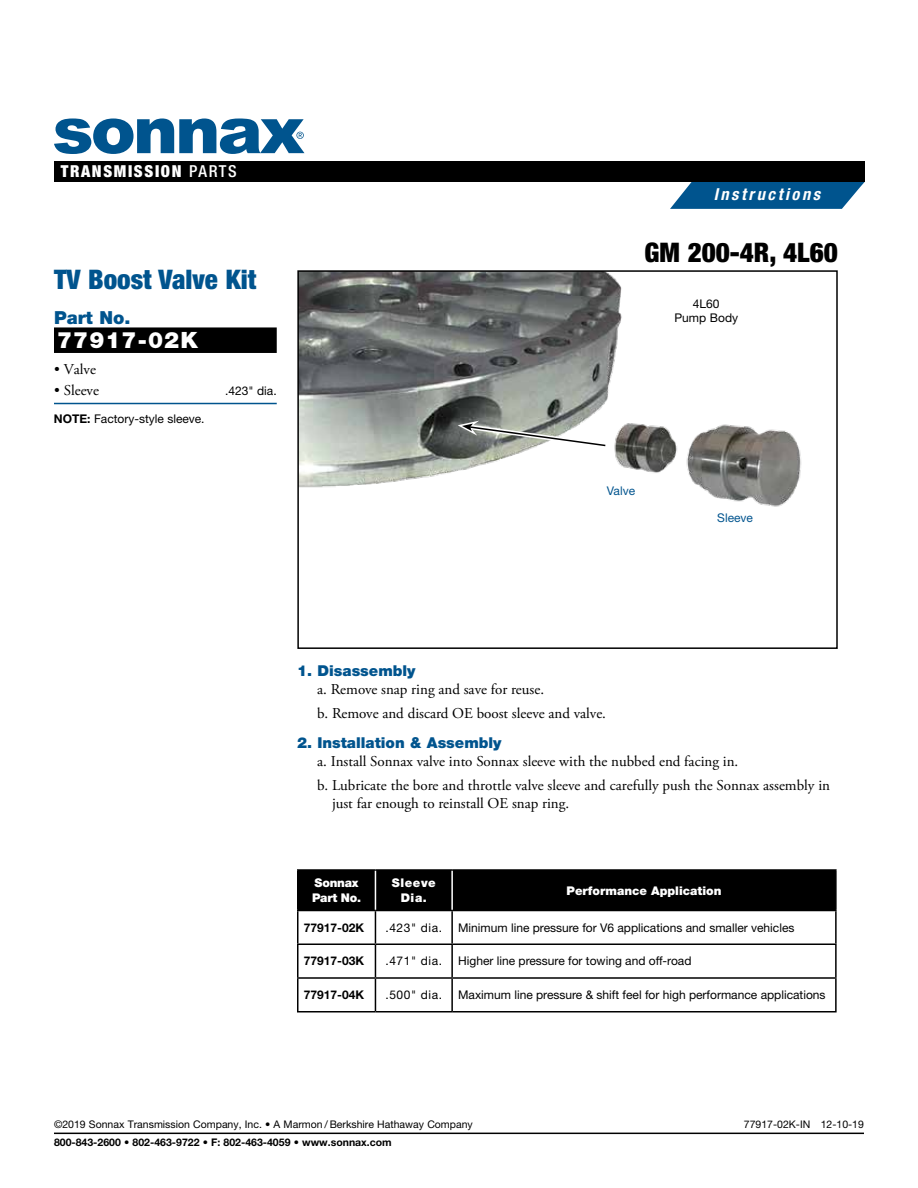
<style>
.page{position:relative;width:918px;height:1188px;background:#fff}
.page>*{position:absolute;margin:0;border:0;box-sizing:border-box;transform-origin:0 0}
.t1{font:900 condensed 27px "Helvetica Neue LT Std";color:#00548e}
.t2{font:900 condensed 27px "Helvetica Neue LT Std";color:#000}
.t3{font:900 22.5px "Helvetica Neue LT Std";letter-spacing:.05em;color:#fff}
.t4{font:900 18px "Helvetica Neue LT Std";color:#00548e}
.t5{font:900 condensed 16.5px "Helvetica Neue LT Std";letter-spacing:.1em;color:#fff}
.t6{font:italic 700 condensed 16.5px "Helvetica Neue LT Std";letter-spacing:.155em;color:#fff}
.t7{font:15px/24px "Adobe Garamond Pro";color:#000}
.t8{font:900 15px "Helvetica Neue LT Std";color:#00548e}
.t9{font:12px/14.4px "Helvetica Neue LT Std";color:#000;text-align:center}
.t10{font:700 12px "Helvetica Neue LT Std";color:#000}
.t11{font:900 12px "Helvetica Neue LT Std";color:#fff}
.t12{font:900 12px/14.4px "Helvetica Neue LT Std";letter-spacing:-.02em;color:#fff}
.t13{font:12px "Helvetica Neue LT Std";color:#00548e}
.t14{font:900 12px/14.4px "Helvetica Neue LT Std";letter-spacing:.05em;color:#fff;text-align:center}
.t15{font:10.5px "Helvetica Neue LT Std";color:#000}
.t16{font:700 10.5px "Helvetica Neue LT Std";color:#000}
.s1{font-weight:500}
.s2{font-weight:700}
</style>
<div class="page">
<img style="left:300px;top:273px;width:502px;height:234px">
<div style="left:297px;top:270px;width:541px;height:379px;border:2px solid #000"></div>
<div style="left:54px;top:327px;width:223px;height:26px;background:#000"></div>
<hr style="left:54px;top:403px;width:223px;height:1px;background:#00548e">
<div style="left:298px;top:871px;width:537px;height:39px;background:#000"></div>
<hr style="left:297px;top:869px;width:78px;height:2px;background:#000">
<hr style="left:297px;top:871px;width:1px;height:39px;background:#000">
<hr style="left:375px;top:869px;width:77px;height:2px;background:#000">
<hr style="left:452px;top:869px;width:385px;height:2px;background:#000">
<hr style="left:835px;top:871px;width:2px;height:39px;background:#000">
<hr style="left:297px;top:910px;width:78px;height:1px;background:#000">
<hr style="left:297px;top:911px;width:1px;height:33px;background:#000">
<hr style="left:375px;top:910px;width:77px;height:1px;background:#000">
<hr style="left:375px;top:911px;width:1px;height:33px;background:#000">
<hr style="left:452px;top:910px;width:385px;height:1px;background:#000">
<hr style="left:451px;top:911px;width:2px;height:33px;background:#000">
<hr style="left:835px;top:911px;width:2px;height:33px;background:#000">
<hr style="left:297px;top:944px;width:78px;height:1px;background:#000">
<hr style="left:297px;top:945px;width:1px;height:32px;background:#000">
<hr style="left:375px;top:944px;width:77px;height:1px;background:#000">
<hr style="left:375px;top:945px;width:1px;height:32px;background:#000">
<hr style="left:452px;top:944px;width:385px;height:1px;background:#000">
<hr style="left:451px;top:945px;width:2px;height:32px;background:#000">
<hr style="left:835px;top:945px;width:2px;height:32px;background:#000">
<hr style="left:297px;top:977px;width:78px;height:2px;background:#000">
<hr style="left:297px;top:979px;width:1px;height:32px;background:#000">
<hr style="left:375px;top:977px;width:77px;height:2px;background:#000">
<hr style="left:375px;top:979px;width:1px;height:32px;background:#000">
<hr style="left:452px;top:977px;width:385px;height:2px;background:#000">
<hr style="left:451px;top:979px;width:2px;height:32px;background:#000">
<hr style="left:835px;top:979px;width:2px;height:32px;background:#000">
<hr style="left:297px;top:1011px;width:78px;height:1px;background:#000">
<hr style="left:375px;top:1011px;width:77px;height:1px;background:#000">
<hr style="left:452px;top:1011px;width:385px;height:1px;background:#000">
<hr style="left:375px;top:871px;width:1px;height:39px;background:#fff">
<hr style="left:451px;top:871px;width:2px;height:39px;background:#fff">
<svg style="left:458px;top:421px;width:152px;height:30px"></svg>
<hr style="left:54px;top:1133px;width:810px;height:1px;background:#000">
<svg style="left:670px;top:182px;width:195px;height:27px;background:#1e689b"></svg>
<div style="left:54px;top:161px;width:811px;height:21px;background:#000"></div>
<svg style="left:54px;top:118px;width:250px;height:36px"></svg>
<p class="t5" style="left:61px;top:161px;width:178px">TRANSMISSION <span class="s1">PARTS</span></p>
<h1 class="t1" style="left:54px;top:263px;width:204px">TV Boost Valve Kit</h1>
<p class="t4" style="left:54px;top:307px;width:78px">Part No.</p>
<h2 class="t3" style="left:57px;top:327px;width:142px">77917-02K</h2>
<p class="t7" style="left:54px;top:358px;width:44px">• Valve</p>
<p class="t7" style="left:54px;top:378px;width:47px">• Sleeve</p>
<p class="t9" style="left:225px;top:383px;width:53px">.423" dia.</p>
<p class="t9" style="left:54px;top:411px;width:152px"><span class="s2">NOTE:</span> Factory-style sleeve.</p>
<p class="t6" style="left:714px;top:185px;width:108px">Instructions</p>
<h1 class="t2" style="left:645px;top:236px;width:195px">GM 200-4R, 4L60</h1>
<p class="t9" style="left:674px;top:296px;width:65px">4L60<br>Pump Body</p>
<p class="t13" style="left:607px;top:483px;width:30px">Valve</p>
<p class="t13" style="left:717px;top:510px;width:37px">Sleeve</p>
<p class="t8" style="left:297px;top:661px;width:120px">1. Disassembly</p>
<p class="t7" style="left:317px;top:677px;width:290px">a. Remove snap ring and save for reuse.<br>b. Remove and discard OE boost sleeve and valve.</p>
<p class="t8" style="left:297px;top:734px;width:206px">2. Installation &amp; Assembly</p>
<p class="t7" style="left:317px;top:750px;width:514px">a. Install Sonnax valve into Sonnax sleeve with the nubbed end facing in.<br>b. Lubricate the bore and throttle valve sleeve and carefully push the Sonnax assembly in</p>
<p class="t7" style="left:332px;top:792px;width:239px">just far enough to reinstall OE snap ring.</p>
<p class="t12" style="left:312px;top:876px;width:50px">Sonnax<br>Part No.</p>
<p class="t14" style="left:392px;top:876px;width:46px">Sleeve<br>Dia.</p>
<p class="t11" style="left:567px;top:883px;width:156px">Performance Application</p>
<p class="t10" style="left:304px;top:920px;width:62px">77917-02K</p>
<p class="t9" style="left:385px;top:920px;width:58px">.423" dia.</p>
<p class="t9" style="left:458px;top:920px;width:338px">Minimum line pressure for V6 applications and smaller vehicles</p>
<p class="t10" style="left:304px;top:954px;width:62px">77917-03K</p>
<p class="t9" style="left:385px;top:954px;width:58px">.471" dia.</p>
<p class="t9" style="left:458px;top:954px;width:235px">Higher line pressure for towing and off-road</p>
<p class="t10" style="left:304px;top:987px;width:62px">77917-04K</p>
<p class="t9" style="left:385px;top:988px;width:58px">.500" dia.</p>
<p class="t9" style="left:458px;top:988px;width:369px">Maximum line pressure &amp; shift feel for high performance applications</p>
<p class="t15" style="left:54px;top:1118px;width:420px">©2019 Sonnax Transmission Company, Inc. • A Marmon / Berkshire Hathaway Company</p>
<p class="t15" style="left:744px;top:1118px;width:122px">77917-02K-IN 12-10-19</p>
<p class="t16" style="left:54px;top:1136px;width:339px">800-843-2600 • 802-463-9722 • F: 802-463-4059 • www.sonnax.com</p>
</div>
